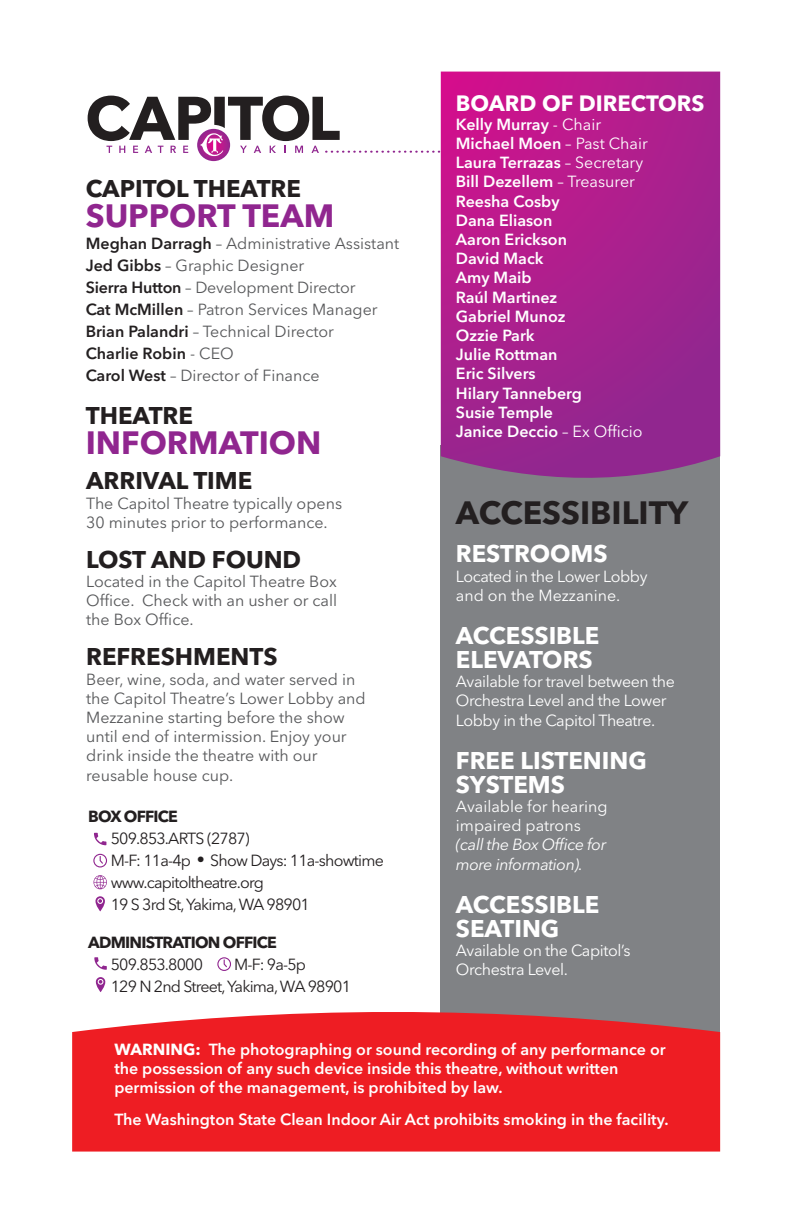
<style>
.page{position:relative;width:792px;height:1224px;background:#fff}
.page>*{position:absolute;margin:0;border:0;box-sizing:border-box;transform-origin:0 0}
.t1{font:700 32px "Avenir Next LT Pro";color:#90268f}
.t2{font:700 32px "Avenir Next LT Pro";color:#231f20}
.t3{font:700 24px/24px "Avenir Next LT Pro";color:#fff}
.t4{font:700 24px "Avenir Next LT Pro";color:#231f20}
.t5{font:700 22px "Avenir Next LT Pro";color:#fff}
.t6{font:16px/19.2px "Avenir Next LT Pro";color:#57585a}
.t7{font:600 16px/19.2px "Avenir Next LT Pro";color:#fff}
.t8{font:16px/19.2px "Avenir Next LT Pro";letter-spacing:-.025em;color:#fff}
.t9{font:16px/22px "Avenir Next LT Pro";letter-spacing:-.05em;color:#231f20}
.t10{font:italic 16px/19.2px "Avenir Next LT Pro";letter-spacing:-.025em;color:#fff}
.t11{font:16px/19.2px "Avenir Next LT Pro";color:#fff}
.t12{font:700 16px "Avenir Next LT Pro";letter-spacing:-.05em;color:#231f20}
.s1{font-weight:600;color:#231f20}
.s2{font-weight:400}
.s3{font-weight:700}
</style>
<div class="page">
<svg style="left:197px;top:129px;width:33px;height:32px"></svg>
<div style="left:441px;top:445px;width:279px;height:598px;background:#808285"></div>
<svg style="left:94px;top:833px;width:12px;height:12px"></svg>
<svg style="left:94px;top:957px;width:13px;height:13px"></svg>
<svg style="left:95px;top:896px;width:10px;height:15px"></svg>
<svg style="left:96px;top:977px;width:9px;height:15px"></svg>
<svg style="left:94px;top:875px;width:13px;height:14px"></svg>
<svg style="left:93px;top:854px;width:14px;height:14px"></svg>
<svg style="left:217px;top:957px;width:14px;height:14px"></svg>
<svg style="left:88px;top:96px;width:353px;height:60px"></svg>
<svg style="left:72px;top:1005px;width:648px;height:147px;background:#ea2d32"></svg>
<svg style="left:441px;top:72px;width:279px;height:406px;background:#a9218d"></svg>
<h2 class="t4" style="left:86px;top:174px;width:217px">CAPITOL THEATRE</h2>
<h1 class="t1" style="left:86px;top:197px;width:250px">SUPPORT TEAM</h1>
<p class="t6" style="left:86px;top:233px;width:315px;line-height:22px"><span class="s1">Meghan Darragh</span> – Administrative Assistant <span class="s1">Jed Gibbs</span> – Graphic Designer<br><span class="s1">Sierra Hutton</span> – Development Director<br><span class="s1">Cat McMillen</span> – Patron Services Manager <span class="s1">Brian Palandri</span> – Technical Director<br><span class="s1">Charlie Robin</span> - CEO<br><span class="s1">Carol West</span> – Director of Finance</p>
<h2 class="t4" style="left:86px;top:401px;width:109px">THEATRE</h2>
<h1 class="t1" style="left:86px;top:424px;width:237px">INFORMATION</h1>
<h2 class="t4" style="left:86px;top:466px;width:168px">ARRIVAL TIME</h2>
<p class="t6" style="left:86px;top:493px;width:257px">The Capitol Theatre typically opens<br>30 minutes prior to performance.</p>
<h2 class="t4" style="left:86px;top:545px;width:217px">LOST AND FOUND</h2>
<p class="t6" style="left:86px;top:572px;width:252px;text-align:justify">Located in the Capitol Theatre Box Office. Check with an usher or call the Box Office.</p>
<h2 class="t4" style="left:86px;top:642px;width:193px">REFRESHMENTS</h2>
<p class="t6" style="left:86px;top:669px;width:281px">Beer, wine, soda, and water served in the Capitol Theatre’s Lower Lobby and Mezzanine starting before the show until end of intermission. Enjoy your drink inside the theatre with our reusable house cup.</p>
<p class="t12" style="left:88px;top:807px;width:91px">BOX OFFICE</p>
<p class="t9" style="left:111px;top:828px;width:275px">509.853.ARTS (2787)<br>M-F: 11a-4p • Show Days: 11a-showtime www.capitoltheatre.org<br>19 S 3rd St, Yakima, WA 98901</p>
<p class="t12" style="left:88px;top:933px;width:190px">ADMINISTRATION OFFICE</p>
<p class="t9" style="left:111px;top:954px;width:94px">509.853.8000</p>
<p class="t9" style="left:111px;top:954px;width:242px;text-indent:124px">M-F: 9a-5p<br>129 N 2nd Street, Yakima, WA 98901</p>
<h3 class="t5" style="left:456px;top:89px;width:250px">BOARD OF DIRECTORS</h3>
<p class="t7" style="left:456px;top:115px;width:193px">Kelly Murray <span class="s2">- Chair<br></span>Michael Moen <span class="s2">– Past Chair<br></span>Laura Terrazas <span class="s2">– Secretary<br></span>Bill Dezellem <span class="s2">– Treasurer<br></span>Reesha Cosby<br>Dana Eliason<br>Aaron Erickson<br>David Mack<br>Amy Maib<br>Raúl Martinez<br>Gabriel Munoz<br>Ozzie Park<br>Julie Rottman<br>Eric Silvers<br>Hilary Tanneberg<br>Susie Temple<br>Janice Deccio <span class="s2">– Ex Officio</span></p>
<h1 class="t2" style="left:456px;top:493px;width:234px">ACCESSIBILITY</h1>
<h2 class="t3" style="left:456px;top:542px;width:153px">RESTROOMS</h2>
<p class="t8" style="left:456px;top:566px;width:193px">Located in the Lower Lobby and on the Mezzanine.</p>
<h2 class="t3" style="left:456px;top:623px;width:145px">ACCESSIBLE<br>ELEVATORS</h2>
<p class="t8" style="left:456px;top:672px;width:220px">Available for travel between the<br>Orchestra Level and the Lower<br>Lobby in the Capitol Theatre.</p>
<h2 class="t3" style="left:456px;top:748px;width:192px">FREE LISTENING<br>SYSTEMS</h2>
<p class="t11" style="left:456px;top:797px;width:153px">Available for hearing impaired patrons</p>
<p class="t10" style="left:456px;top:835px;width:152px">(call the Box Office for more information).</p>
<h2 class="t3" style="left:456px;top:892px;width:145px">ACCESSIBLE<br>SEATING</h2>
<p class="t8" style="left:456px;top:941px;width:176px">Available on the Capitol’s<br>Orchestra Level.</p>
<p class="t7" style="left:114px;top:1040px;width:553px"><span class="s3">WARNING:</span> The photographing or sound recording of any performance or the possession of any such device inside this theatre, without written permission of the management, is prohibited by law.</p>
<p class="t7" style="left:114px;top:1109px;width:556px">The Washington State Clean Indoor Air Act prohibits smoking in the facility.</p>
</div>
